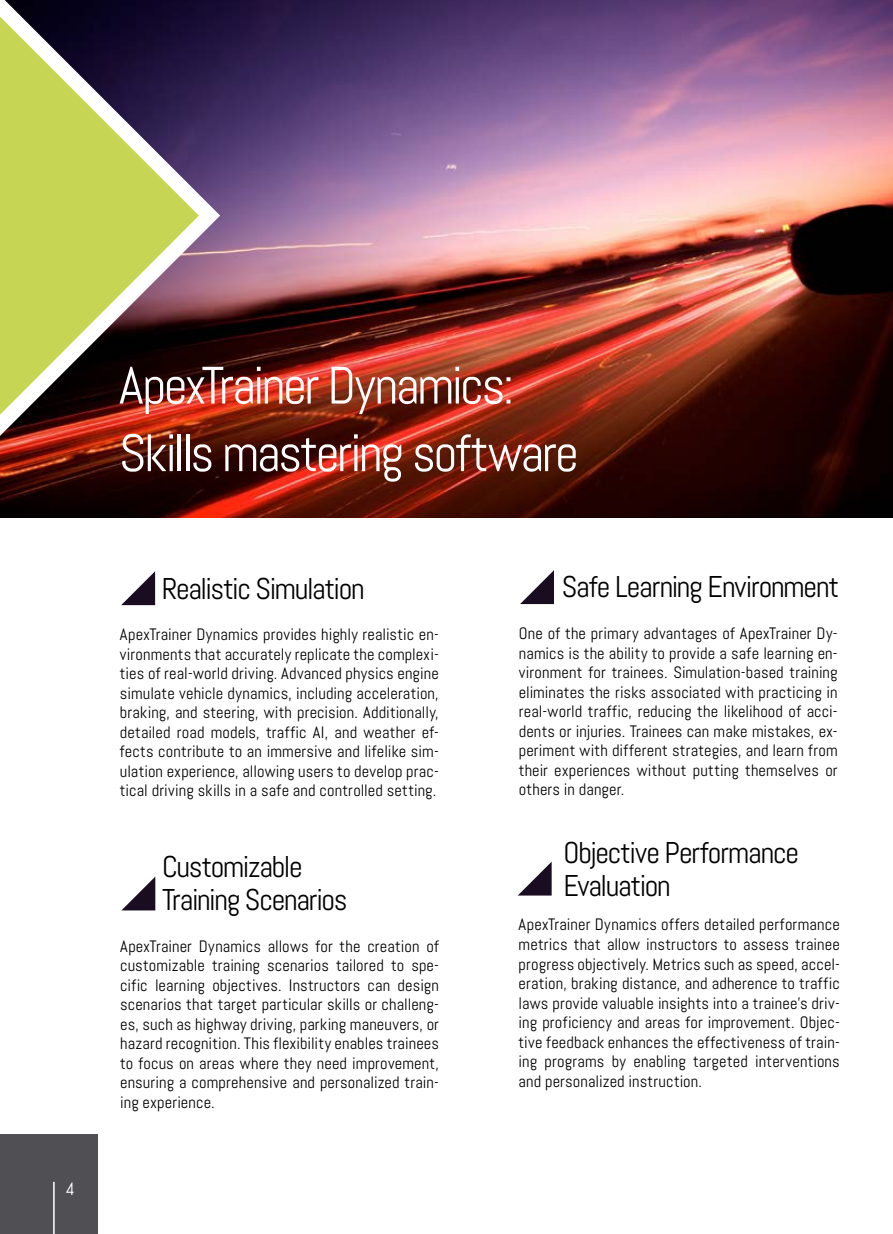
<style>
.page{position:relative;width:893px;height:1234px;background:#fff}
.page>*{position:absolute;margin:0;border:0;box-sizing:border-box;transform-origin:0 0}
.t1{font:52.5px/67.5px "Abel";letter-spacing:-.05em;color:#fff}
.t2{font:30px/33px "Abel";letter-spacing:-.045em;color:#000}
.t3{font:18px "Abel";color:#fff}
.t4{font:16.5px/19.5px "Abel";letter-spacing:.005em;color:#000;text-align:justify}
</style>
<div class="page">
<div style="left:0;top:1133px;width:98px;height:100px;background:#504f53"></div>
<img style="left:0;top:0;width:893px;height:517px">
<hr style="left:53px;top:1181px;width:2px;height:52px;background:#fff">
<svg style="left:121px;top:571px;width:34px;height:34px"></svg>
<svg style="left:122px;top:877px;width:33px;height:33px"></svg>
<svg style="left:0;top:0;width:231px;height:462px;background:#84744d"></svg>
<svg style="left:518px;top:861px;width:34px;height:34px"></svg>
<svg style="left:520px;top:570px;width:34px;height:34px"></svg>
<p class="t3" style="left:66px;top:1177px;width:11px">4</p>
<h1 class="t1" style="left:119px;top:352px;width:461px">ApexTrainer Dynamics:<br>Skills mastering software</h1>
<h2 class="t2" style="left:162px;top:571px;width:204px">Realistic Simulation</h2>
<p class="t4" style="left:120px;top:624px;width:320px">ApexTrainer Dynamics provides highly realistic en&shy;vironments that accurately replicate the complexi&shy;ties of real-world driving. Advanced physics engine simulate vehicle dynamics, including acceleration, braking, and steering, with precision. Additionally, detailed road models, traffic AI, and weather ef&shy;fects contribute to an immersive and lifelike sim&shy;ulation experience, allowing users to develop prac&shy;tical driving skills in a safe and controlled setting.</p>
<h2 class="t2" style="left:162px;top:850px;width:187px">Customizable<br>Training Scenarios</h2>
<p class="t4" style="left:120px;top:936px;width:320px">ApexTrainer Dynamics allows for the creation of customizable training scenarios tailored to spe&shy;cific learning objectives. Instructors can design scenarios that target particular skills or challeng&shy;es, such as highway driving, parking maneuvers, or hazard recognition. This flexibility enables trainees to focus on areas where they need improvement, ensuring a comprehensive and personalized train&shy;ing experience.</p>
<h2 class="t2" style="left:562px;top:570px;width:279px">Safe Learning Environment</h2>
<p class="t4" style="left:519px;top:623px;width:320px">One of the primary advantages of ApexTrainer Dy&shy;namics is the ability to provide a safe learning en&shy;vironment for trainees. Simulation-based training eliminates the risks associated with practicing in real-world traffic, reducing the likelihood of acci&shy;dents or injuries. Trainees can make mistakes, ex&shy;periment with different strategies, and learn from their experiences without putting themselves or others in danger.</p>
<h2 class="t2" style="left:564px;top:836px;width:237px">Objective Performance<br>Evaluation</h2>
<p class="t4" style="left:519px;top:914px;width:323px">ApexTrainer Dynamics offers detailed performance metrics that allow instructors to assess trainee progress objectively. Metrics such as speed, accel&shy;eration, braking distance, and adherence to traffic laws provide valuable insights into a trainee’s driv&shy;ing proficiency and areas for improvement. Objec&shy;tive feedback enhances the effectiveness of train&shy;ing programs by enabling targeted interventions and personalized instruction.</p>
</div>
